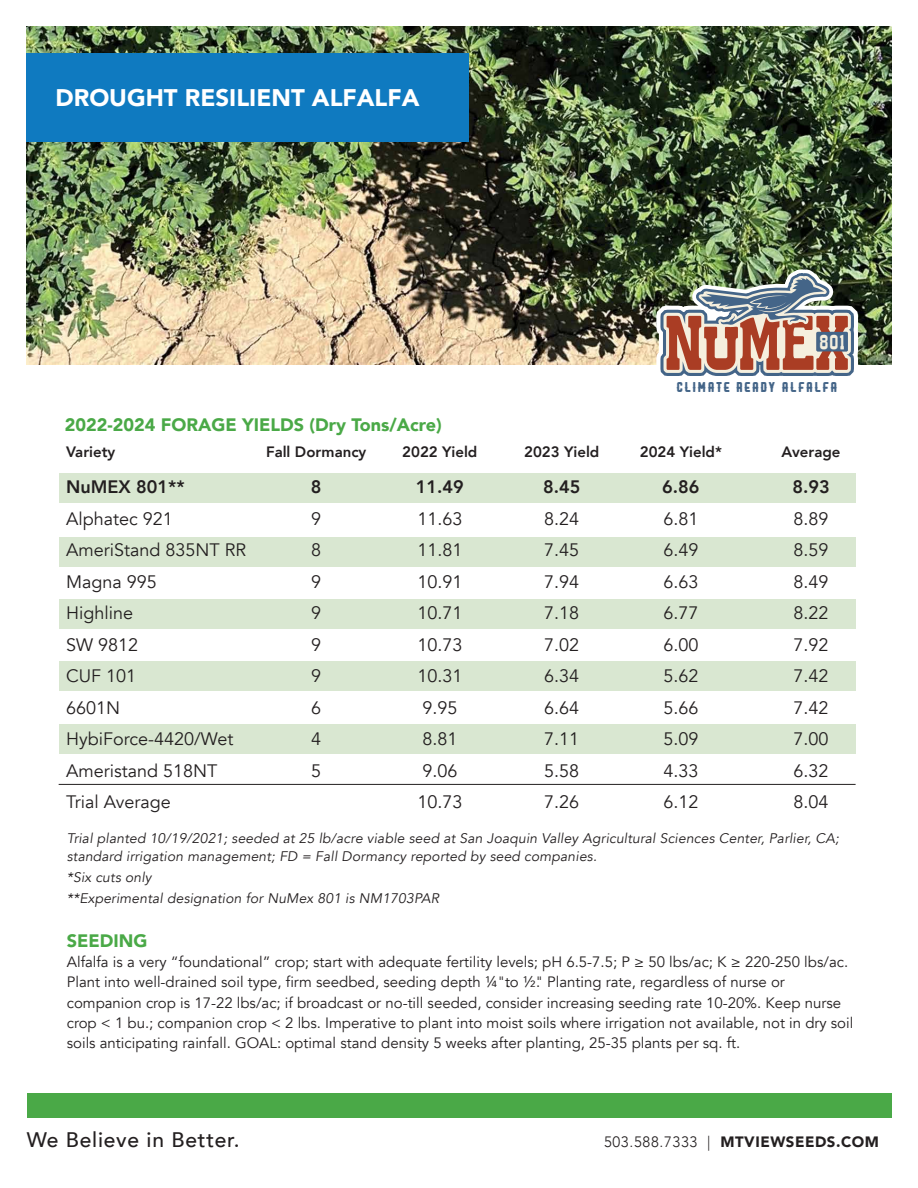
<style>
.page{position:relative;width:918px;height:1188px;background:#fff}
.page>*{position:absolute;margin:0;border:0;box-sizing:border-box;transform-origin:0 0}
.t1{font:900 24px "Avenir 95";color:#fff}
.t2{font:500 21px "Avenir";letter-spacing:.035em;color:#231f20}
.t3{font:18px/31.5px "Avenir";color:#231f20;text-align:justify}
.t4{font:900 18px "Avenir";color:#4aa947}
.t5{font:800 18px "Avenir";color:#231f20}
.t6{font:16.95px "SANANDREAS";color:#f5efde}
.t7{font:15px/20.2px "Avenir";color:#231f20}
.t8{font:800 15px "Avenir";color:#231f20}
.t9{font:900 15px "Avenir";letter-spacing:.035em;color:#231f20}
.t10{font:14.25px "MACHO";letter-spacing:.1em;color:#446588}
.t11{font:italic 13.8px/18px "Avenir";letter-spacing:.015em;color:#231f20}
.s1{font-weight:300}
</style>
<div class="page">
<img style="left:27px;top:27px;width:490px;height:338px">
<div style="left:27px;top:53px;width:442px;height:88px;background:#0f7ac0"></div>
<div style="left:59px;top:473px;width:797px;height:30px;background:#d9e7d1"></div>
<div style="left:59px;top:537px;width:797px;height:29px;background:#d9e7d1"></div>
<div style="left:59px;top:599px;width:797px;height:30px;background:#d9e7d1"></div>
<div style="left:59px;top:661px;width:797px;height:30px;background:#d9e7d1"></div>
<div style="left:59px;top:724px;width:797px;height:30px;background:#d9e7d1"></div>
<hr style="left:59px;top:784px;width:797px;height:1px;background:#231f20">
<div style="left:27px;top:1094px;width:864px;height:24px;background:#4aa947"></div>
<img style="left:517px;top:26px;width:375px;height:339px">
<img style="left:638px;top:200px;width:254px;height:176px">
<div style="left:816px;top:332px;width:32px;height:19px;background:#446588;border-radius:2px"></div>
<h1 class="t1" style="left:56px;top:83px;width:365px">DROUGHT RESILIENT ALFALFA</h1>
<p class="t6" style="left:820px;top:330px;width:26px">801</p>
<p class="t10" style="left:677px;top:381px;width:162px">CLIMATE READY ALFALFA</p>
<p class="t4" style="left:65px;top:410px;width:378px">2022-2024 FORAGE YIELDS (Dry Tons/Acre)</p>
<p class="t8" style="left:66px;top:441px;width:51px">Variety</p>
<p class="t5" style="left:66px;top:473px;width:120px">NuMEX 801**</p>
<p class="t3" style="left:66px;top:503px;width:182px;text-align:left">Alphatec 921<br>AmeriStand 835NT RR<br>Magna 995<br>Highline<br>SW 9812<br>CUF 101<br>6601N<br>HybiForce-4420/Wet<br>Ameristand 518NT<br>Trial Average</p>
<p class="t8" style="left:266px;top:441px;width:102px">Fall Dormancy</p>
<p class="t5" style="left:311px;top:473px;width:12px">8</p>
<p class="t3" style="left:311px;top:503px;width:12px">9<br>8<br>9<br>9<br>9<br>9<br>6<br>4<br>5</p>
<p class="t8" style="left:402px;top:441px;width:77px">2022 Yield</p>
<p class="t5" style="left:416px;top:473px;width:49px">11.49</p>
<p class="t3" style="left:417px;top:503px;width:47px;text-align:left">11.63<br>11.81<br>10.91<br>10.71<br>10.73<br>10.31<br>9.95<br>8.81<br>9.06<br>10.73</p>
<p class="t8" style="left:524px;top:441px;width:77px">2023 Yield</p>
<p class="t5" style="left:543px;top:473px;width:39px">8.45</p>
<p class="t3" style="left:544px;top:503px;width:37px">8.24<br>7.45<br>7.94<br>7.18<br>7.02<br>6.34<br>6.64<br>7.11<br>5.58<br>7.26</p>
<p class="t8" style="left:640px;top:441px;width:84px">2024 Yield*</p>
<p class="t5" style="left:662px;top:473px;width:39px">6.86</p>
<p class="t3" style="left:663px;top:503px;width:37px">6.81<br>6.49<br>6.63<br>6.77<br>6.00<br>5.62<br>5.66<br>5.09<br>4.33<br>6.12</p>
<p class="t8" style="left:782px;top:441px;width:60px">Average</p>
<p class="t5" style="left:792px;top:473px;width:39px">8.93</p>
<p class="t3" style="left:794px;top:503px;width:37px">8.89<br>8.59<br>8.49<br>8.22<br>7.92<br>7.42<br>7.42<br>7.00<br>6.32<br>8.04</p>
<p class="t11" style="left:67px;top:830px;width:774px">Trial planted 10/19/2021; seeded at 25 lb/acre viable seed at San Joaquin Valley Agricultural Sciences Center, Parlier, CA; standard irrigation management; FD = Fall Dormancy reported by seed companies.</p>
<p class="t11" style="left:67px;top:867px;width:374px;line-height:21px">*Six cuts only<br>**Experimental designation for NuMex 801 is NM1703PAR</p>
<p class="t4" style="left:67px;top:925px;width:82px">SEEDING</p>
<p class="t7" style="left:67px;top:952px;width:783px">Alfalfa is a very “foundational” crop; start with adequate fertility levels; pH 6.5-7.5; P ≥ 50 lbs/ac; K ≥ 220-250 lbs/ac.<br>Plant into well-drained soil type, firm seedbed, seeding depth ¼"to</p>
<p class="t7" style="left:67px;top:972px;width:788px;text-indent:439px">. ½". Planting rate, regardless of nurse or companion crop is 17-22 lbs/ac; if broadcast or no-till seeded, consider increasing seeding rate 10-20%. Keep nurse crop &lt; 1 bu.; companion crop &lt; 2 lbs. Imperative to plant into moist soils where irrigation not available, not in dry soil soils anticipating rainfall. GOAL: optimal stand density 5 weeks after planting, 25-35 plants per sq. ft.</p>
<h2 class="t2" style="left:27px;top:1121px;width:214px">We Believe in Better.</h2>
<p class="t9" style="left:604px;top:1129px;width:277px"><span class="s1">503.588.7333 |</span> MTVIEWSEEDS.COM</p>
</div>
